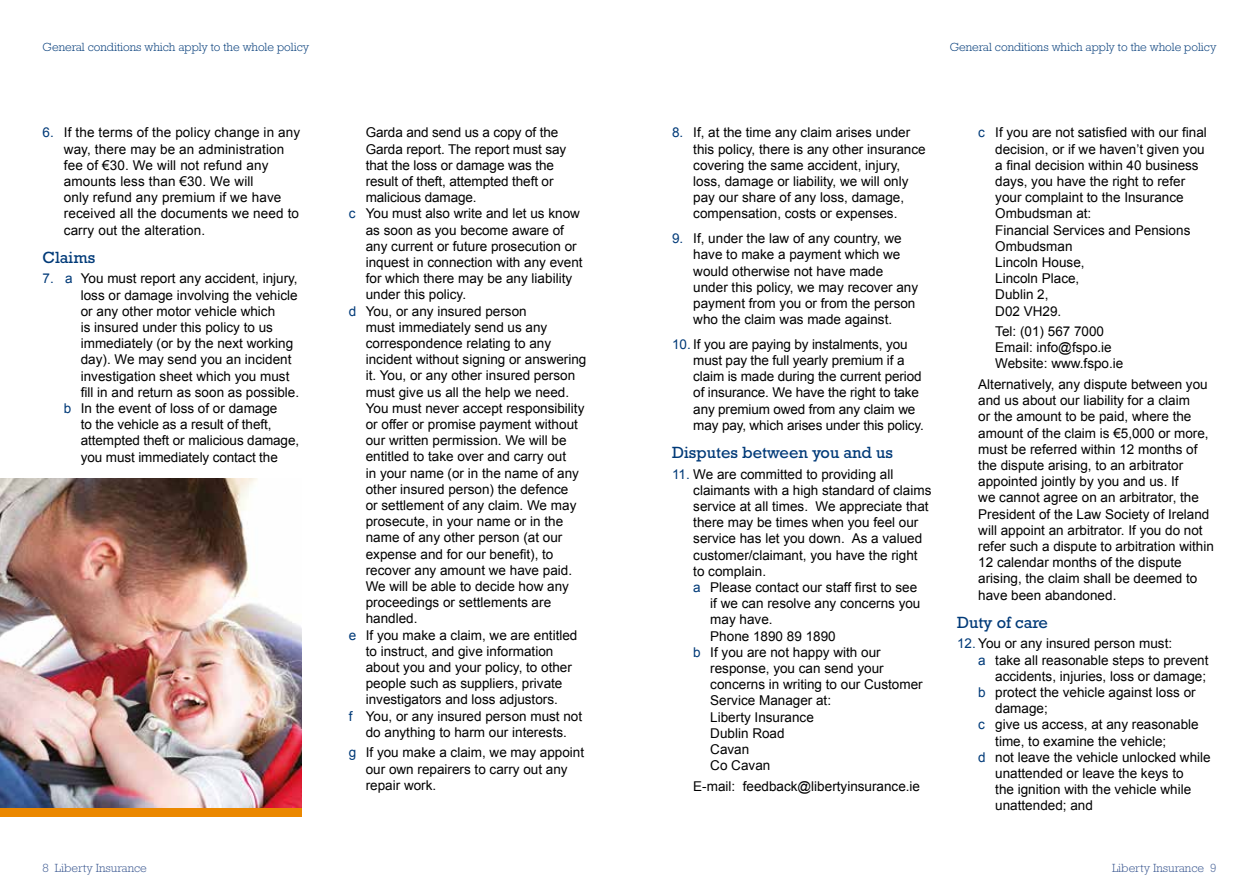
<style>
.page{position:relative;width:1259px;height:893px;background:#fff}
.page>*{position:absolute;margin:0;border:0;box-sizing:border-box;transform-origin:0 0}
.H2_1{font:16.5px "Rockwell Std";color:#003a78}
.body_copy_spaced_tab{font:13.5px/16.2px "Arial";color:#000}
.t1{font:300 12px "Rockwell Std";color:#003a78}
.t2{font:300 12px "Rockwell Std";color:#38558f}
.s1{color:#003a78}
</style>
<div class="page">
<div style="left:0;top:782px;width:302px;height:34px;background:#eb8800"></div>
<img style="left:0;top:478px;width:302px;height:330px">
<p class="t1" style="left:43px;top:40px;width:268px">General conditions which apply to the whole policy</p>
<p class="t1" style="left:949px;top:40px;width:268px">General conditions which apply to the whole policy</p>
<p class="body_copy_spaced_tab" style="left:64px;top:125px;width:238px;text-indent:-21px"><span class="s1">6.</span> If the terms of the policy change in any way, there may be an administration fee of €30. We will not refund any amounts less than €30. We will<br>only refund any premium if we have received all the documents we need to carry out the alteration.</p>
<p class="H2_1" style="left:43px;top:248px;width:54px">Claims</p>
<p class="body_copy_spaced_tab" style="left:81px;top:271px;width:220px;text-indent:-38px"><span class="s1">7. a</span> You must report any accident, injury, loss or damage involving the vehicle or any other motor vehicle which<br>is insured under this policy to us immediately (or by the next working day). We may send you an incident investigation sheet which you must fill in and return as soon as possible.</p>
<p class="body_copy_spaced_tab" style="left:81px;top:400px;width:220px;text-indent:-17px"><span class="s1">b</span> In the event of loss of or damage<br>to the vehicle as a result of theft, attempted theft or malicious damage, you must immediately contact the</p>
<p class="body_copy_spaced_tab" style="left:366px;top:125px;width:202px">Garda and send us a copy of the<br>Garda report. The report must say that the loss or damage was the result of theft, attempted theft or malicious damage.</p>
<p class="body_copy_spaced_tab" style="left:366px;top:206px;width:218px;text-indent:-17px"><span class="s1">c</span> You must also write and let us know as soon as you become aware of any current or future prosecution or inquest in connection with any event for which there may be any liability under this policy.</p>
<p class="body_copy_spaced_tab" style="left:366px;top:303px;width:222px;text-indent:-17px"><span class="s1">d</span> You, or any insured person<br>must immediately send us any correspondence relating to any incident without signing or answering it. You, or any other insured person must give us all the help we need.<br>You must never accept responsibility or offer or promise payment without our written permission. We will be entitled to take over and carry out<br>in your name (or in the name of any other insured person) the defence<br>or settlement of any claim. We may prosecute, in your name or in the name of any other person (at our expense and for our benefit), to recover any amount we have paid.<br>We will be able to decide how any proceedings or settlements are handled.</p>
<p class="body_copy_spaced_tab" style="left:366px;top:627px;width:213px;text-indent:-17px"><span class="s1">e</span> If you make a claim, we are entitled to instruct, and give information about you and your policy, to other people such as suppliers, private investigators and loss adjustors.</p>
<p class="body_copy_spaced_tab" style="left:349px;top:708px;width:235px;text-align:center"><span class="s1">f</span> You, or any insured person must not do anything to harm our interests.</p>
<p class="body_copy_spaced_tab" style="left:366px;top:745px;width:220px;text-indent:-17px"><span class="s1">g</span> If you make a claim, we may appoint our own repairers to carry out any repair work.</p>
<p class="body_copy_spaced_tab" style="left:693px;top:125px;width:234px;text-indent:-21px"><span class="s1">8.</span> If, at the time any claim arises under this policy, there is any other insurance covering the same accident, injury, loss, damage or liability, we will only pay our share of any loss, damage, compensation, costs or expenses.</p>
<p class="body_copy_spaced_tab" style="left:693px;top:230px;width:226px;text-indent:-21px"><span class="s1">9.</span> If, under the law of any country, we have to make a payment which we would otherwise not have made under this policy, we may recover any payment from you or from the person who the claim was made against.</p>
<p class="body_copy_spaced_tab" style="left:693px;top:336px;width:232px;text-indent:-21px"><span class="s1">10.</span> If you are paying by instalments, you must pay the full yearly premium if a claim is made during the current period of insurance. We have the right to take any premium owed from any claim we may pay, which arises under this policy.</p>
<p class="H2_1" style="left:672px;top:443px;width:222px">Disputes between you and us</p>
<p class="body_copy_spaced_tab" style="left:693px;top:466px;width:240px;text-indent:-21px"><span class="s1">11.</span> We are committed to providing all claimants with a high standard of claims service at all times. We appreciate that there may be times when you feel our service has let you down. As a valued customer/claimant, you have the right to complain.</p>
<p class="body_copy_spaced_tab" style="left:710px;top:579px;width:212px;text-indent:-17px"><span class="s1">a</span> Please contact our staff first to see if we can resolve any concerns you may have.</p>
<p class="body_copy_spaced_tab" style="left:710px;top:628px;width:127px">Phone 1890 89 1890</p>
<p class="body_copy_spaced_tab" style="left:710px;top:644px;width:214px;text-indent:-17px"><span class="s1">b</span> If you are not happy with our response, you can send your concerns in writing to our Customer<br>Service Manager at:</p>
<p class="body_copy_spaced_tab" style="left:710px;top:709px;width:105px">Liberty Insurance</p>
<p class="body_copy_spaced_tab" style="left:710px;top:725px;width:76px">Dublin Road</p>
<p class="body_copy_spaced_tab" style="left:710px;top:741px;width:41px">Cavan</p>
<p class="body_copy_spaced_tab" style="left:710px;top:757px;width:62px">Co Cavan</p>
<p class="body_copy_spaced_tab" style="left:693px;top:778px;width:228px">E-mail: feedback@libertyinsurance.ie</p>
<p class="body_copy_spaced_tab" style="left:995px;top:125px;width:213px;text-indent:-17px"><span class="s1">c</span> If you are not satisfied with our final decision, or if we haven’t given you a final decision within 40 business days, you have the right to refer your complaint to the Insurance<br>Ombudsman at:</p>
<p class="body_copy_spaced_tab" style="left:995px;top:222px;width:197px">Financial Services and Pensions<br>Ombudsman</p>
<p class="body_copy_spaced_tab" style="left:995px;top:254px;width:91px">Lincoln House,</p>
<p class="body_copy_spaced_tab" style="left:995px;top:270px;width:86px">Lincoln Place,</p>
<p class="body_copy_spaced_tab" style="left:995px;top:287px;width:55px">Dublin 2,</p>
<p class="body_copy_spaced_tab" style="left:995px;top:303px;width:68px">D02 VH29.</p>
<p class="body_copy_spaced_tab" style="left:995px;top:323px;width:110px">Tel: (01) 567 7000</p>
<p class="body_copy_spaced_tab" style="left:995px;top:340px;width:118px">Email: info@fspo.ie</p>
<p class="body_copy_spaced_tab" style="left:995px;top:356px;width:130px">Website: www.fspo.ie</p>
<p class="body_copy_spaced_tab" style="left:978px;top:376px;width:237px">Alternatively, any dispute between you and us about our liability for a claim<br>or the amount to be paid, where the amount of the claim is €5,000 or more, must be referred within 12 months of the dispute arising, to an arbitrator appointed jointly by you and us. If<br>we cannot agree on an arbitrator, the President of the Law Society of Ireland will appoint an arbitrator. If you do not refer such a dispute to arbitration within 12 calendar months of the dispute arising, the claim shall be deemed to have been abandoned.</p>
<p class="H2_1" style="left:957px;top:613px;width:92px">Duty of care</p>
<p class="body_copy_spaced_tab" style="left:957px;top:636px;width:217px"><span class="s1">12.</span> You or any insured person must:</p>
<p class="body_copy_spaced_tab" style="left:978px;top:652px;width:232px;text-align:right"><span class="s1">a</span> take all reasonable steps to prevent accidents, injuries, loss or damage;</p>
<p class="body_copy_spaced_tab" style="left:995px;top:684px;width:202px;text-indent:-17px"><span class="s1">b</span> protect the vehicle against loss or damage;</p>
<p class="body_copy_spaced_tab" style="left:995px;top:717px;width:205px;text-indent:-17px"><span class="s1">c</span> give us access, at any reasonable time, to examine the vehicle;</p>
<p class="body_copy_spaced_tab" style="left:995px;top:749px;width:217px;text-indent:-17px"><span class="s1">d</span> not leave the vehicle unlocked while unattended or leave the keys to<br>the ignition with the vehicle while unattended; and</p>
<p class="t2" style="left:43px;top:861px;width:106px">8 Liberty Insurance</p>
<p class="t2" style="left:1112px;top:861px;width:106px">Liberty Insurance 9</p>
</div>
